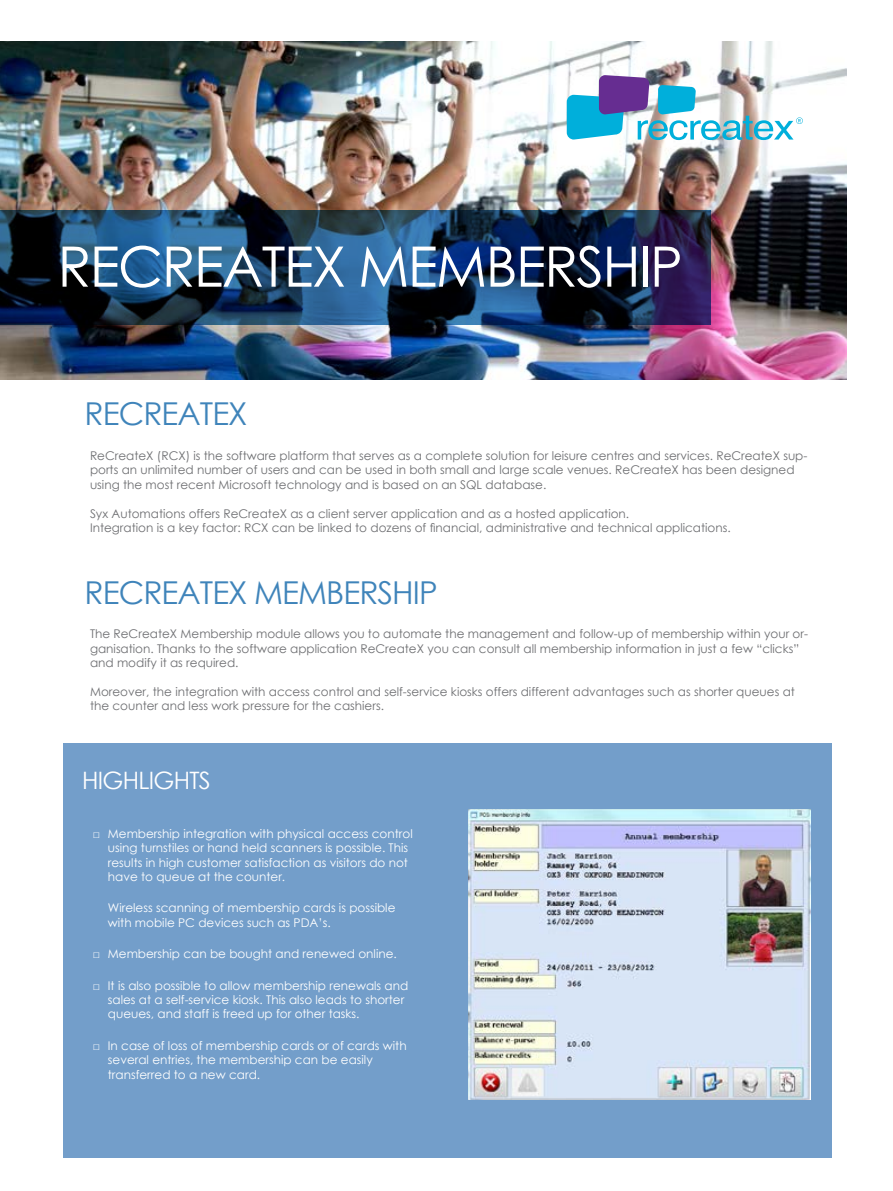
<style>
.page{position:relative;width:893px;height:1191px;background:#fff}
.page>*{position:absolute;margin:0;border:0;box-sizing:border-box;transform-origin:0 0}
.t1{font:55.8px "Century Gothic";letter-spacing:-.03em;color:#fff}
.t2{font:31.5px "Century Gothic";letter-spacing:-.03em;color:#3f84ba}
.t3{font:24px "Century Gothic";letter-spacing:-.03em;color:#fff}
.t4{font:12px/14.4px "Century Gothic";color:#6d6e71}
.t5{font:12px/14.4px "Century Gothic";color:#fff}
</style>
<div class="page">
<img style="left:0;top:42px;width:846px;height:338px">
<div style="left:63px;top:743px;width:768px;height:414px;background:#739eca"></div>
<img style="left:567px;top:75px;width:236px;height:65px">
<img style="left:469px;top:809px;width:341px;height:290px">
<svg style="left:0;top:210px;width:711px;height:115px"></svg>
<h1 class="t1" style="left:57px;top:227px;width:627px">RECREATEX MEMBERSHIP</h1>
<h2 class="t2" style="left:85px;top:392px;width:164px">RECREATEX</h2>
<p class="t4" style="left:90px;top:448px;width:719px">ReCreateX (RCX) is the software platform that serves as a complete solution for leisure centres and services. ReCreateX sup&shy;ports an unlimited number of users and can be used in both small and large scale venues. ReCreateX has been designed using the most recent Microsoft technology and is based on an SQL database.</p>
<p class="t4" style="left:90px;top:506px;width:642px">Syx Automations offers ReCreateX as a client server application and as a hosted application.<br>Integration is a key factor: RCX can be linked to dozens of financial, administrative and technical applications.</p>
<h2 class="t2" style="left:85px;top:570px;width:355px">RECREATEX MEMBERSHIP</h2>
<p class="t4" style="left:90px;top:627px;width:719px">The ReCreateX Membership module allows you to automate the management and follow-up of membership within your or&shy;ganisation. Thanks to the software application ReCreateX you can consult all membership information in just a few “clicks” and modify it as required.</p>
<p class="t4" style="left:90px;top:684px;width:706px">Moreover, the integration with access control and self-service kiosks offers different advantages such as shorter queues at the counter and less work pressure for the cashiers.</p>
<h3 class="t3" style="left:82px;top:763px;width:130px">HIGHLIGHTS</h3>
<p class="t5" style="left:108px;top:826px;width:306px;text-indent:-15px">□ Membership integration with physical access control using turnstiles or hand held scanners is possible. This results in high customer satisfaction as visitors do not have to queue at the counter.</p>
<p class="t5" style="left:108px;top:900px;width:289px">Wireless scanning of membership cards is possible with mobile PC devices such as PDA’s.</p>
<p class="t5" style="left:93px;top:946px;width:305px">□ Membership can be bought and renewed online.</p>
<p class="t5" style="left:108px;top:978px;width:302px;text-indent:-15px">□ It is also possible to allow membership renewals and sales at a self-service kiosk. This also leads to shorter queues, and staff is freed up for other tasks.</p>
<p class="t5" style="left:108px;top:1038px;width:300px;text-indent:-15px">□ In case of loss of membership cards or of cards with several entries, the membership can be easily transferred to a new card.</p>
</div>
